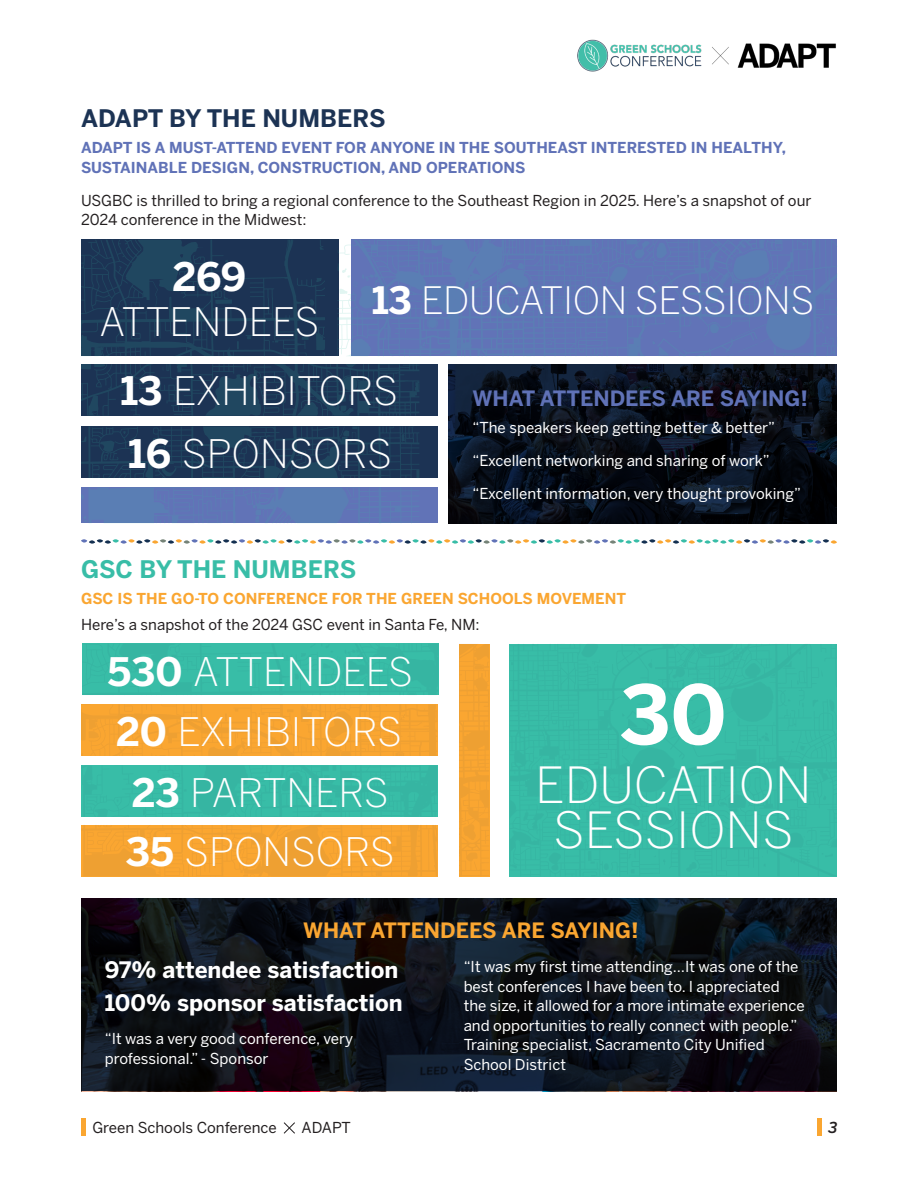
<style>
.page{position:relative;width:918px;height:1188px;background:#fff}
.page>*{position:absolute;margin:0;border:0;box-sizing:border-box;transform-origin:0 0}
.t1{font:700 81px "Benton Sans";color:#fff}
.t2{font:300 49.5px/45px "Benton Sans";color:#fff;text-align:center}
.t3{font:300 39px/69.4px "Benton Sans";color:#fff}
.t4{font:700 39px "Benton Sans";color:#fff}
.t5{font:300 37.5px "Benton Sans";letter-spacing:-.01em;color:#fff}
.t6{font:700 24px "Benton Sans";color:#1c3354}
.t7{font:700 24px "Benton Sans";color:#38bda7}
.t8{font:700 22.5px/33px "Benton Sans";color:#fff}
.t9{font:700 21px "Benton Sans";color:#6072b7}
.t10{font:700 21px "Benton Sans";color:#faa631}
.t11{font:15px/19.5px "Benton Sans";color:#fff}
.t12{font:15px/19.5px "Benton Sans";color:#231f20}
.t13{font:700 15px/19.5px "Benton Sans";color:#6072b7}
.t14{font:700 15px "Benton Sans";color:#faa631}
.t15{font:italic 500 15px "Benton Sans";color:#231f20}
.s1{font-weight:700}
</style>
<div class="page">
<hr style="left:81px;top:1119px;width:4px;height:17px;background:#faa631">
<svg style="left:283px;top:1122px;width:12px;height:12px"></svg>
<hr style="left:817px;top:1119px;width:4px;height:17px;background:#faa631">
<img style="left:577px;top:39px;width:259px;height:33px">
<svg style="left:81px;top:240px;width:756px;height:283px;background:#506891"></svg>
<svg style="left:680px;top:284px;width:4px;height:10px"></svg>
<svg style="left:545px;top:341px;width:5px;height:4px"></svg>
<svg style="left:610px;top:267px;width:20px;height:23px"></svg>
<svg style="left:652px;top:308px;width:159px;height:56px;background:#758ac0"></svg>
<svg style="left:81px;top:644px;width:756px;height:232px;background:#81bc90"></svg>
<svg style="left:648px;top:659px;width:4px;height:9px"></svg>
<svg style="left:520px;top:714px;width:4px;height:4px"></svg>
<svg style="left:581px;top:644px;width:19px;height:21px"></svg>
<svg style="left:456px;top:824px;width:20px;height:16px"></svg>
<div style="left:622px;top:682px;width:152px;height:78px;background:#38bda7"></div>
<svg style="left:449px;top:364px;width:388px;height:159px;background:#080e1a"></svg>
<svg style="left:81px;top:899px;width:756px;height:192px;background:#0e1119"></svg>
<svg style="left:81px;top:539px;width:653px;height:5px"></svg>
<svg style="left:736px;top:539px;width:101px;height:5px"></svg>
<h3 class="t6" style="left:81px;top:104px;width:306px">ADAPT BY THE NUMBERS</h3>
<p class="t13" style="left:81px;top:138px;width:706px">ADAPT IS A MUST-ATTEND EVENT FOR ANYONE IN THE SOUTHEAST INTERESTED IN HEALTHY,<br>SUSTAINABLE DESIGN, CONSTRUCTION, AND OPERATIONS</p>
<p class="t12" style="left:81px;top:190px;width:732px">USGBC is thrilled to bring a regional conference to the Southeast Region in 2025. Here’s a snapshot of our<br>2024 conference in the Midwest:</p>
<h3 class="t4" style="left:173px;top:253px;width:75px">269</h3>
<h3 class="t3" style="left:120px;top:287px;width:279px;text-indent:-21px">ATTENDEES<br><span class="s1">13</span> EXHIBITORS</h3>
<h3 class="t5" style="left:372px;top:278px;width:444px"><span class="s1">13</span> EDUCATION SESSIONS</h3>
<h3 class="t9" style="left:472px;top:386px;width:337px">WHAT ATTENDEES ARE SAYING!</h3>
<p class="t11" style="left:472px;top:417px;width:304px">“The speakers keep getting better &amp; better”</p>
<p class="t11" style="left:472px;top:450px;width:299px">“Excellent networking and sharing of work”</p>
<p class="t11" style="left:472px;top:483px;width:330px">“Excellent information, very thought provoking”</p>
<h3 class="t3" style="left:128px;top:418px;width:265px"><span class="s1">16</span> SPONSORS</h3>
<h3 class="t7" style="left:81px;top:555px;width:277px">GSC BY THE NUMBERS</h3>
<p class="t14" style="left:81px;top:590px;width:547px">GSC IS THE GO-TO CONFERENCE FOR THE GREEN SCHOOLS MOVEMENT</p>
<p class="t12" style="left:81px;top:615px;width:400px">Here’s a snapshot of the 2024 GSC event in Santa Fe, NM:</p>
<h3 class="t3" style="left:107px;top:637px;width:307px"><span class="s1">530</span> ATTENDEES</h3>
<h3 class="t3" style="left:116px;top:696px;width:288px"><span class="s1">20</span> EXHIBITORS</h3>
<h3 class="t3" style="left:132px;top:757px;width:259px"><span class="s1">23</span> PARTNERS</h3>
<h3 class="t3" style="left:126px;top:817px;width:270px"><span class="s1">35</span> SPONSORS</h3>
<h1 class="t1" style="left:620px;top:667px;width:108px">30</h1>
<h2 class="t2" style="left:535px;top:762px;width:278px">EDUCATION<br>SESSIONS</h2>
<h3 class="t10" style="left:303px;top:918px;width:337px">WHAT ATTENDEES ARE SAYING!</h3>
<h3 class="t8" style="left:105px;top:953px;width:299px">97% attendee satisfaction<br>100% sponsor satisfaction</h3>
<p class="t11" style="left:105px;top:1029px;width:250px">“It was a very good conference, very professional.” - Sponsor</p>
<p class="t11" style="left:464px;top:957px;width:342px">“It was my first time attending…It was one of the best conferences I have been to. I appreciated the size, it allowed for a more intimate experience and opportunities to really connect with people.” Training specialist, Sacramento City Unified School District</p>
<p class="t12" style="left:92px;top:1118px;width:186px">Green Schools Conference</p>
<p class="t12" style="left:302px;top:1118px;width:51px">ADAPT</p>
<p class="t15" style="left:828px;top:1119px;width:10px">3</p>
</div>
